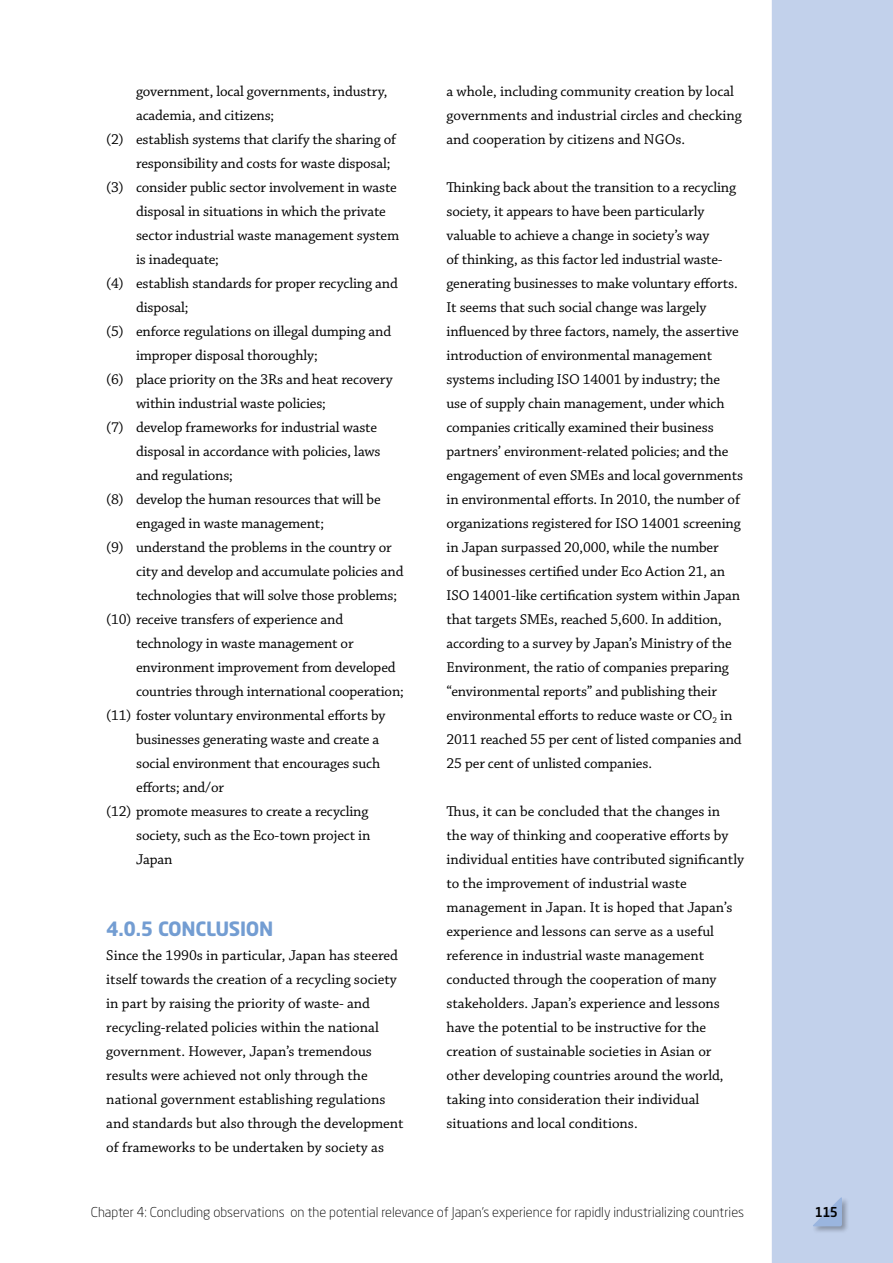
<style>
.page{position:relative;width:893px;height:1263px;background:#fff}
.page>*{position:absolute;margin:0;border:0;box-sizing:border-box;transform-origin:0 0}
.t1{font:700 19.5px "Neo Sans Std";letter-spacing:-.015em;color:#739dd2}
.t2{font:15px/24px "Chaparral Pro";letter-spacing:-.01em;color:#000}
.t3{font:300 13.5px "Neo Sans Std";color:#000}
.t4{font:500 13.5px "Neo Sans Std";color:#000;scale:.95 1}
</style>
<div class="page">
<div style="left:772px;top:0;width:121px;height:1263px;background:#c2d1eb"></div>
<div style="left:811px;top:1196px;width:39px;height:38px;background:#000;opacity:.3"></div>
<svg style="left:812px;top:1196px;width:30px;height:30px"></svg>
<p class="t2" style="left:136px;top:80px;width:253px">government, local governments, industry,</p>
<p class="t2" style="left:136px;top:104px;width:140px">academia, and citizens;</p>
<p class="t2" style="left:106px;top:128px;width:291px">(2) establish systems that clarify the sharing of</p>
<p class="t2" style="left:136px;top:152px;width:256px">responsibility and costs for waste disposal;</p>
<p class="t2" style="left:106px;top:176px;width:292px">(3) consider public sector involvement in waste</p>
<p class="t2" style="left:136px;top:200px;width:251px">disposal in situations in which the private</p>
<p class="t2" style="left:136px;top:224px;width:265px">sector industrial waste management system</p>
<p class="t2" style="left:136px;top:248px;width:84px">is inadequate;</p>
<p class="t2" style="left:106px;top:272px;width:293px">(4) establish standards for proper recycling and</p>
<p class="t2" style="left:136px;top:296px;width:54px">disposal;</p>
<p class="t2" style="left:106px;top:320px;width:286px">(5) enforce regulations on illegal dumping and</p>
<p class="t2" style="left:136px;top:344px;width:183px">improper disposal thoroughly;</p>
<p class="t2" style="left:106px;top:368px;width:288px">(6) place priority on the 3Rs and heat recovery</p>
<p class="t2" style="left:136px;top:392px;width:191px">within industrial waste policies;</p>
<p class="t2" style="left:106px;top:416px;width:272px">(7) develop frameworks for industrial waste</p>
<p class="t2" style="left:136px;top:440px;width:246px">disposal in accordance with policies, laws</p>
<p class="t2" style="left:136px;top:464px;width:98px">and regulations;</p>
<p class="t2" style="left:106px;top:488px;width:276px">(8) develop the human resources that will be</p>
<p class="t2" style="left:136px;top:512px;width:189px">engaged in waste management;</p>
<p class="t2" style="left:106px;top:536px;width:287px">(9) understand the problems in the country or</p>
<p class="t2" style="left:136px;top:560px;width:269px">city and develop and accumulate policies and</p>
<p class="t2" style="left:136px;top:584px;width:263px">technologies that will solve those problems;</p>
<p class="t2" style="left:106px;top:608px;width:238px">(10) receive transfers of experience and</p>
<p class="t2" style="left:136px;top:632px;width:219px">technology in waste management or</p>
<p class="t2" style="left:136px;top:656px;width:261px">environment improvement from developed</p>
<p class="t2" style="left:136px;top:680px;width:269px">countries through international cooperation;</p>
<p class="t2" style="left:106px;top:704px;width:281px">(11) foster voluntary environmental efforts by</p>
<p class="t2" style="left:136px;top:728px;width:245px">businesses generating waste and create a</p>
<p class="t2" style="left:136px;top:752px;width:246px">social environment that encourages such</p>
<p class="t2" style="left:136px;top:776px;width:90px">efforts; and/or</p>
<p class="t2" style="left:106px;top:800px;width:264px">(12) promote measures to create a recycling</p>
<p class="t2" style="left:136px;top:824px;width:236px">society, such as the Eco-town project in</p>
<p class="t2" style="left:136px;top:848px;width:38px">Japan</p>
<h1 class="t1" style="left:106px;top:917px;width:169px">4.0.5 CONCLUSION</h1>
<p class="t2" style="left:106px;top:944px;width:299px">Since the 1990s in particular, Japan has steered itself towards the creation of a recycling society in part by raising the priority of waste- and recycling-related policies within the national government. However, Japan’s tremendous results were achieved not only through the national government establishing regulations and standards but also through the development of frameworks to be undertaken by society as</p>
<p class="t2" style="left:446px;top:80px;width:297px">a whole, including community creation by local governments and industrial circles and checking and cooperation by citizens and NGOs.</p>
<p class="t2" style="left:446px;top:176px;width:298px">Thinking back about the transition to a recycling society, it appears to have been particularly valuable to achieve a change in society’s way<br>of thinking, as this factor led industrial waste&shy;generating businesses to make voluntary efforts.<br>It seems that such social change was largely influenced by three factors, namely, the assertive introduction of environmental management systems including ISO 14001 by industry; the use of supply chain management, under which companies critically examined their business partners’ environment-related policies; and the engagement of even SMEs and local governments in environmental efforts. In 2010, the number of organizations registered for ISO 14001 screening in Japan surpassed 20,000, while the number<br>of businesses certified under Eco Action 21, an ISO 14001-like certification system within Japan that targets SMEs, reached 5,600. In addition, according to a survey by Japan’s Ministry of the Environment, the ratio of companies preparing “environmental reports” and publishing their environmental efforts to reduce waste or CO<sub>2</sub> in 2011 reached 55 per cent of listed companies and 25 per cent of unlisted companies.</p>
<p class="t2" style="left:446px;top:800px;width:299px">Thus, it can be concluded that the changes in the way of thinking and cooperative efforts by individual entities have contributed significantly to the improvement of industrial waste management in Japan. It is hoped that Japan’s experience and lessons can serve as a useful reference in industrial waste management conducted through the cooperation of many stakeholders. Japan’s experience and lessons have the potential to be instructive for the creation of sustainable societies in Asian or other developing countries around the world, taking into consideration their individual situations and local conditions.</p>
<p class="t3" style="left:91px;top:1204px;width:655px">Chapter 4: Concluding observations on the potential relevance of Japan’s experience for rapidly industrializing countries</p>
<p class="t4" style="left:815px;top:1203px;width:26px">115</p>
</div>
